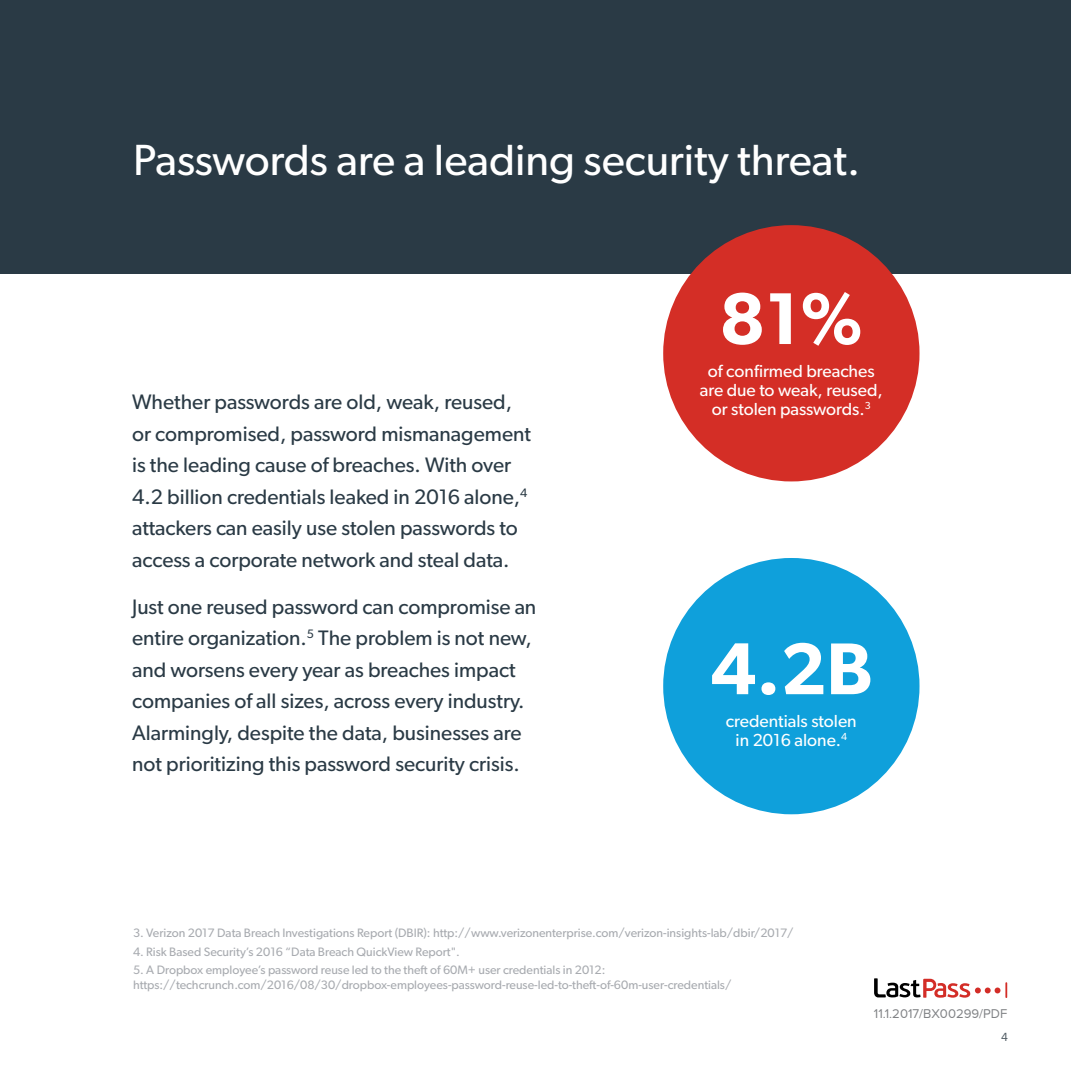
<style>
.page{position:relative;width:1071px;height:1071px;background:#fff}
.page>*{position:absolute;margin:0;border:0;box-sizing:border-box;transform-origin:0 0}
.t1{font:600 73.5px "Gibson";color:#fff}
.t2{font:43.75px "Gibson";color:#fff}
.t3{font:21px/31.5px "Gibson";color:#2a3a45}
.t4{font:17.5px/18.9px "Gibson";color:#fff;text-align:center}
.t5{font:13.12px "Proxima Nova A";color:#808285}
.t6{font:12.25px/14.7px "Gibson";color:#a8abb0}
.t7{font:12.25px "Proxima Nova";color:#525d65}
</style>
<div class="page">
<svg style="left:874px;top:978px;width:133px;height:20px"></svg>
<div style="left:0;top:0;width:1071px;height:273px;background:#2a3a45"></div>
<div style="left:663px;top:225px;width:257px;height:256px;background:#d42e26;border-radius:50%"></div>
<div style="left:663px;top:558px;width:257px;height:256px;background:#0fa0db;border-radius:50%"></div>
<h2 class="t2" style="left:133px;top:134px;width:729px">Passwords are a leading security threat.</h2>
<p class="t3" style="left:132px;top:386px;width:400px">Whether passwords are old, weak, reused, or compromised, password mismanagement is the leading cause of breaches. With over 4.2 billion credentials leaked in 2016 alone,<sup>4 </sup>attackers can easily use stolen passwords to access a corporate network and steal data.</p>
<p class="t3" style="left:132px;top:591px;width:406px">Just one reused password can compromise an entire organization.<sup>5</sup> The problem is not new, and worsens every year as breaches impact companies of all sizes, across every industry.<br>Alarmingly, despite the data, businesses are not prioritizing this password security crisis.</p>
<h1 class="t1" style="left:719px;top:275px;width:145px">81%</h1>
<p class="t4" style="left:700px;top:361px;width:184px">of confirmed breaches are due to weak, reused, or stolen passwords.<sup>3</sup></p>
<h1 class="t1" style="left:710px;top:625px;width:163px">4.2B</h1>
<p class="t4" style="left:726px;top:711px;width:132px">credentials stolen in 2016 alone.<sup>4</sup></p>
<p class="t6" style="left:133px;top:925px;width:662px">3. Verizon 2017 Data Breach Investigations Report (DBIR): http://www.verizonenterprise.com/verizon-insights-lab/dbir/2017/</p>
<p class="t6" style="left:133px;top:944px;width:328px">4. Risk Based Security’s 2016 “Data Breach QuickView Report".</p>
<p class="t6" style="left:133px;top:963px;width:600px">5. A Dropbox employee’s password reuse led to the theft of 60M+ user credentials in 2012: https://techcrunch.com/2016/08/30/dropbox-employees-password-reuse-led-to-theft-of-60m-user-credentials/</p>
<p class="t5" style="left:874px;top:1007px;width:135px">11.1.2017/BX00299/PDF</p>
<p class="t7" style="left:1001px;top:1031px;width:8px">4</p>
</div>
